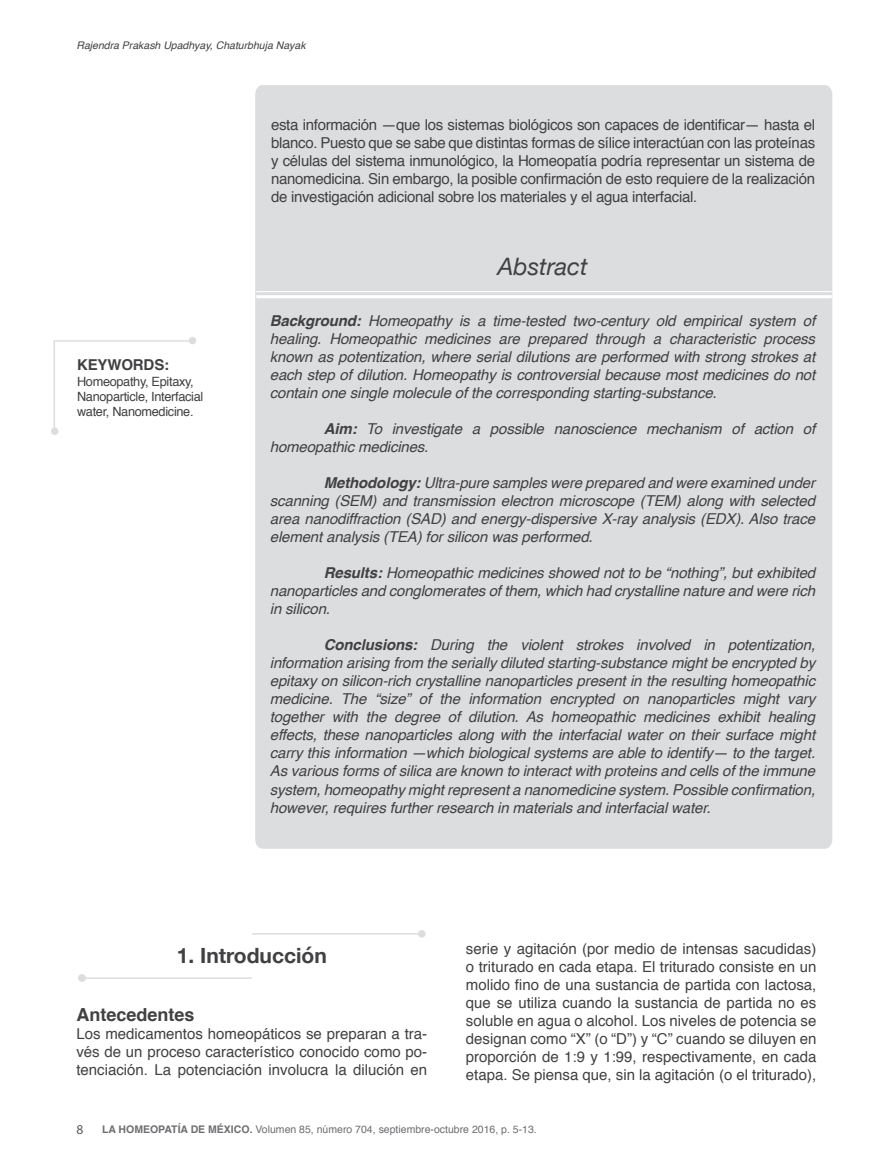
<style>
.page{position:relative;width:893px;height:1170px;background:#fff}
.page>*{position:absolute;margin:0;border:0;box-sizing:border-box;transform-origin:0 0}
.t1{font:italic 24px "Helvetica Neue";color:#414042}
.t2{font:700 21px "Helvetica Neue";color:#414042}
.t3{font:700 18px "Helvetica";color:#414042}
.t4{font:italic 15px/18px "Helvetica";letter-spacing:-.01em;color:#414042;text-align:justify}
.t5{font:15px/18px "Helvetica";color:#414042;text-align:justify}
.t6{font:700 15px "Helvetica";letter-spacing:-.01em;color:#414042}
.t7{font:13.5px "Myriad Pro";color:#58595b}
.t8{font:12.75px/15.3px "Helvetica";letter-spacing:-.025em;color:#414042}
.t9{font:10.5px "Helvetica";color:#6d6e71}
.t10{font:italic 10.5px "Helvetica";color:#414042}
.s1{font-weight:700}
</style>
<div class="page">
<div style="left:78px;top:974px;width:8px;height:7px;background:#dcddde;border-radius:50%"></div>
<hr style="left:82px;top:977px;width:170px;height:1px;background:#dcddde">
<div style="left:418px;top:929px;width:8px;height:8px;background:#dcddde;border-radius:50%"></div>
<hr style="left:252px;top:933px;width:170px;height:1px;background:#dcddde">
<div style="left:255px;top:85px;width:577px;height:763px;background:#dcddde"></div>
<hr style="left:256px;top:295px;width:576px;height:3px;background:#fff">
<hr style="left:256px;top:291px;width:576px;height:1px;background:#fff">
<div style="left:189px;top:337px;width:7px;height:7px;background:#dcddde;border-radius:50%"></div>
<svg style="left:53px;top:340px;width:138px;height:94px"></svg>
<div style="left:51px;top:427px;width:7px;height:8px;background:#dcddde;border-radius:50%"></div>
<p class="t10" style="left:76px;top:37px;width:231px">Rajendra Prakash Upadhyay, Chaturbhuja Nayak</p>
<p class="t6" style="left:77px;top:353px;width:94px">KEYWORDS:</p>
<p class="t8" style="left:77px;top:374px;width:128px">Homeopathy, Epitaxy,<br>Nanoparticle, Interfacial water, Nanomedicine.</p>
<p class="t5" style="left:271px;top:116px;width:546px">esta información —que los sistemas biológicos son capaces de identificar— hasta el blanco. Puesto que se sabe que distintas formas de sílice interactúan con las proteínas y células del sistema inmunológico, la Homeopatía podría representar un sistema de nanomedicina. Sin embargo, la posible confirmación de esto requiere de la realización de investigación adicional sobre los materiales y el agua interfacial.</p>
<h1 class="t1" style="left:497px;top:249px;width:92px">Abstract</h1>
<p class="t4" style="left:270px;top:312px;width:547px"><span class="s1">Background:</span> Homeopathy is a time-tested two-century old empirical system of healing. Homeopathic medicines are prepared through a characteristic process known as potentization, where serial dilutions are performed with strong strokes at each step of dilution. Homeopathy is controversial because most medicines do not contain one single molecule of the corresponding starting-substance.</p>
<p class="t4" style="left:270px;top:420px;width:547px;text-indent:54px"><span class="s1">Aim:</span> To investigate a possible nanoscience mechanism of action of homeopathic medicines.</p>
<p class="t4" style="left:270px;top:474px;width:547px;text-indent:54px"><span class="s1">Methodology:</span> Ultra-pure samples were prepared and were examined under scanning (SEM) and transmission electron microscope (TEM) along with selected area nanodiffraction (SAD) and energy-dispersive X-ray analysis (EDX). Also trace element analysis (TEA) for silicon was performed.</p>
<p class="t4" style="left:270px;top:564px;width:547px;text-indent:54px"><span class="s1">Results:</span> Homeopathic medicines showed not to be “nothing”, but exhibited nanoparticles and conglomerates of them, which had crystalline nature and were rich in silicon.</p>
<p class="t4" style="left:270px;top:636px;width:547px;text-indent:54px"><span class="s1">Conclusions:</span> During the violent strokes involved in potentization, information arising from the serially diluted starting-substance might be encrypted by epitaxy on silicon-rich crystalline nanoparticles present in the resulting homeopathic medicine. The “size” of the information encrypted on nanoparticles might vary together with the degree of dilution. As homeopathic medicines exhibit healing effects, these nanoparticles along with the interfacial water on their surface might carry this information —which biological systems are able to identify— to the target.<br>As various forms of silica are known to interact with proteins and cells of the immune system, homeopathy might represent a nanomedicine system. Possible confirmation, however, requires further research in materials and interfacial water.</p>
<h2 class="t2" style="left:177px;top:939px;width:152px">1. Introducción</h2>
<p class="t3" style="left:76px;top:999px;width:120px">Antecedentes</p>
<p class="t5" style="left:76px;top:1025px;width:352px">Los medicamentos homeopáticos se preparan a tra&shy;vés de un proceso característico conocido como po&shy;tenciación. La potenciación involucra la dilución en</p>
<p class="t5" style="left:466px;top:940px;width:352px">serie y agitación (por medio de intensas sacudidas) o triturado en cada etapa. El triturado consiste en un molido fino de una sustancia de partida con lactosa, que se utiliza cuando la sustancia de partida no es soluble en agua o alcohol. Los niveles de potencia se designan como “X” (o “D”) y “C” cuando se diluyen en proporción de 1:9 y 1:99, respectivamente, en cada etapa. Se piensa que, sin la agitación (o el triturado),</p>
<p class="t7" style="left:76px;top:1121px;width:8px">8</p>
<p class="t9" style="left:102px;top:1120px;width:436px"><span class="s1">LA HOMEOPATÍA DE MÉXICO.</span> Volumen 85, número 704, septiembre-octubre 2016, p. 5-13.</p>
</div>
